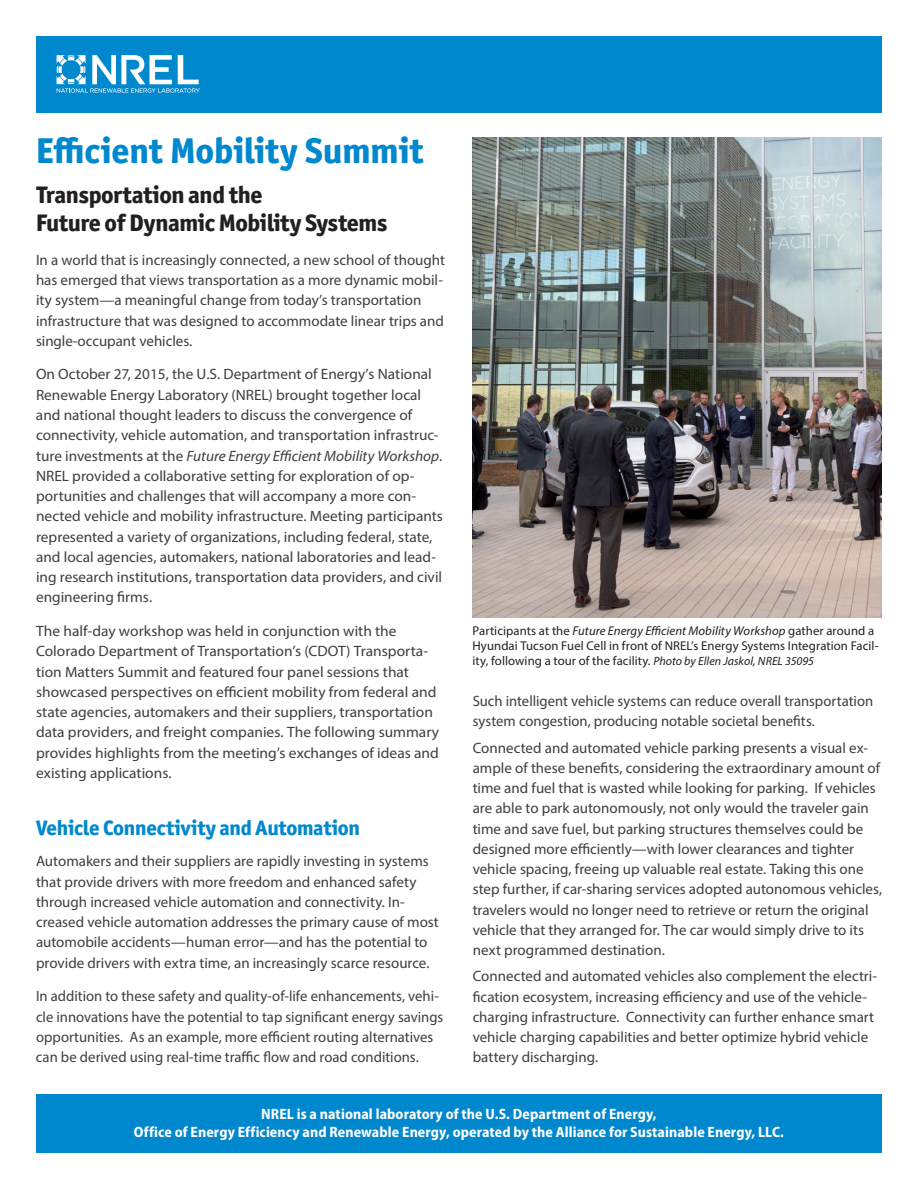
<style>
.page{position:relative;width:918px;height:1188px;background:#fff}
.page>*{position:absolute;margin:0;border:0;box-sizing:border-box;transform-origin:0 0}
.FS_Title{font:800 36px "Officina Sans ITC Std";letter-spacing:-.01em;color:#0088ce}
.Base_Text{font:800 24px/28.5px "Officina Sans ITC Std";letter-spacing:-.02em;color:#231f20}
.Base_Text-2{font:800 21px "Officina Sans ITC Std";letter-spacing:-.015em;color:#0088ce}
.Base_Text-3{font:15px/20.2px "Myriad Pro";color:#3e3e3f}
.t1{font:700 semi-condensed 15px/18px "Myriad Pro";letter-spacing:.005em;color:#fff;text-align:center}
.t2{font:12.75px/15px "Myriad Pro";letter-spacing:.005em;color:#231f20}
.s1{font-style:italic}
.s2{font-style:italic;font-size:12px}
</style>
<div class="page">
<div style="left:36px;top:1094px;width:846px;height:58px;background:#0088ce"></div>
<div style="left:36px;top:36px;width:846px;height:76px;background:#0088ce"></div>
<svg style="left:57px;top:55px;width:143px;height:38px"></svg>
<img style="left:472px;top:137px;width:410px;height:481px">
<p class="FS_Title" style="left:36px;top:128px;width:389px">Efficient Mobility Summit</p>
<p class="Base_Text" style="left:36px;top:180px;width:353px">Transportation and the<br>Future of Dynamic Mobility Systems</p>
<p class="Base_Text-3" style="left:36px;top:249px;width:411px">In a world that is increasingly connected, a new school of thought has emerged that views transportation as a more dynamic mobil&shy;ity system—a meaningful change from today’s transportation infrastructure that was designed to accommodate linear trips and single-occupant vehicles.</p>
<p class="Base_Text-3" style="left:36px;top:364px;width:408px">On October 27, 2015, the U.S. Department of Energy’s National Renewable Energy Laboratory (NREL) brought together local and national thought leaders to discuss the convergence of connectivity, vehicle automation, and transportation infrastruc&shy;ture investments at the <span class="s1">Future Energy Efficient Mobility Workshop</span>.<br>NREL provided a collaborative setting for exploration of op&shy;portunities and challenges that will accompany a more con&shy;nected vehicle and mobility infrastructure. Meeting participants represented a variety of organizations, including federal, state, and local agencies, automakers, national laboratories and lead&shy;ing research institutions, transportation data providers, and civil engineering firms.</p>
<p class="Base_Text-3" style="left:36px;top:621px;width:405px">The half-day workshop was held in conjunction with the Colorado Department of Transportation’s (CDOT) Transporta&shy;tion Matters Summit and featured four panel sessions that showcased perspectives on efficient mobility from federal and state agencies, automakers and their suppliers, transportation data providers, and freight companies. The following summary provides highlights from the meeting’s exchanges of ideas and existing applications.</p>
<p class="Base_Text-2" style="left:36px;top:815px;width:326px">Vehicle Connectivity and Automation</p>
<p class="Base_Text-3" style="left:36px;top:851px;width:404px">Automakers and their suppliers are rapidly investing in systems that provide drivers with more freedom and enhanced safety through increased vehicle automation and connectivity. In&shy;creased vehicle automation addresses the primary cause of most automobile accidents—human error—and has the potential to provide drivers with extra time, an increasingly scarce resource.</p>
<p class="Base_Text-3" style="left:36px;top:986px;width:409px">In addition to these safety and quality-of-life enhancements, vehi&shy;cle innovations have the potential to tap significant energy savings opportunities. As an example, more efficient routing alternatives can be derived using real-time traffic flow and road conditions.</p>
<p class="t2" style="left:472px;top:623px;width:408px">Participants at the <span class="s1">Future Energy Efficient Mobility Workshop</span> gather around a<br>Hyundai Tucson Fuel Cell in front of NREL’s Energy Systems Integration Facil&shy;ity, following a tour of the facility. <span class="s2">Photo by Ellen Jaskol, NREL 35095</span></p>
<p class="Base_Text-3" style="left:473px;top:691px;width:402px">Such intelligent vehicle systems can reduce overall transportation system congestion, producing notable societal benefits.</p>
<p class="Base_Text-3" style="left:473px;top:737px;width:411px">Connected and automated vehicle parking presents a visual ex&shy;ample of these benefits, considering the extraordinary amount of time and fuel that is wasted while looking for parking. If vehicles are able to park autonomously, not only would the traveler gain time and save fuel, but parking structures themselves could be designed more efficiently—with lower clearances and tighter vehicle spacing, freeing up valuable real estate. Taking this one step further, if car-sharing services adopted autonomous vehicles, travelers would no longer need to retrieve or return the original vehicle that they arranged for. The car would simply drive to its next programmed destination.</p>
<p class="Base_Text-3" style="left:473px;top:966px;width:406px">Connected and automated vehicles also complement the electri&shy;fication ecosystem, increasing efficiency and use of the vehicle&shy;charging infrastructure. Connectivity can further enhance smart vehicle charging capabilities and better optimize hybrid vehicle battery discharging.</p>
<p class="t1" style="left:134px;top:1105px;width:652px">NREL is a national laboratory of the U.S. Department of Energy,<br>Office of Energy Efficiency and Renewable Energy, operated by the Alliance for Sustainable Energy, LLC.</p>
</div>
